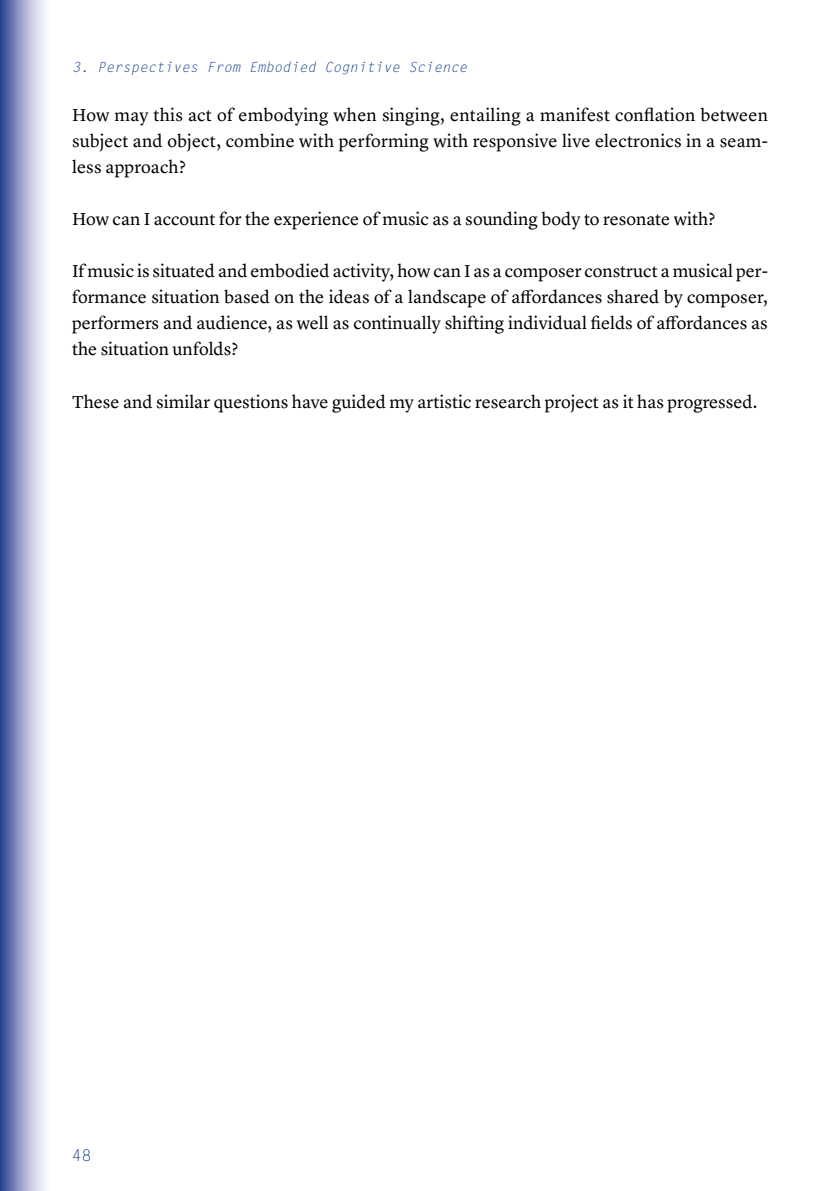
<style>
.page{position:relative;width:840px;height:1191px;background:#fff}
.page>*{position:absolute;margin:0;border:0;box-sizing:border-box;transform-origin:0 0}
.t1{font:18px/26px "Lyon Text";color:#000;text-align:justify}
.t2{font:16px "Letter Gothic Std";color:#17428b}
.t3{font:italic 14px "Letter Gothic Std";color:#17428b}
</style>
<div class="page">
<svg style="left:0;top:0;width:46px;height:1191px;background:#9ba4cb"></svg>
<p class="t3" style="left:72px;top:59px;width:396px">3. Perspectives From Embodied Cognitive Science</p>
<p class="t1" style="left:72px;top:101px;width:697px">How may this act of embodying when singing, entailing a manifest conflation between subject and object, combine with performing with responsive live electronics in a seam&shy;less approach?</p>
<p class="t1" style="left:72px;top:205px;width:644px">How can I account for the experience of music as a sounding body to resonate with?</p>
<p class="t1" style="left:72px;top:257px;width:697px">If music is situated and embodied activity, how can I as a composer construct a musical per&shy;formance situation based on the ideas of a landscape of affordances shared by composer, performers and audience, as well as continually shifting individual fields of affordances as the situation unfolds?</p>
<p class="t1" style="left:72px;top:387px;width:686px">These and similar questions have guided my artistic research project as it has progressed.</p>
<p class="t2" style="left:72px;top:1146px;width:21px">48</p>
</div>
